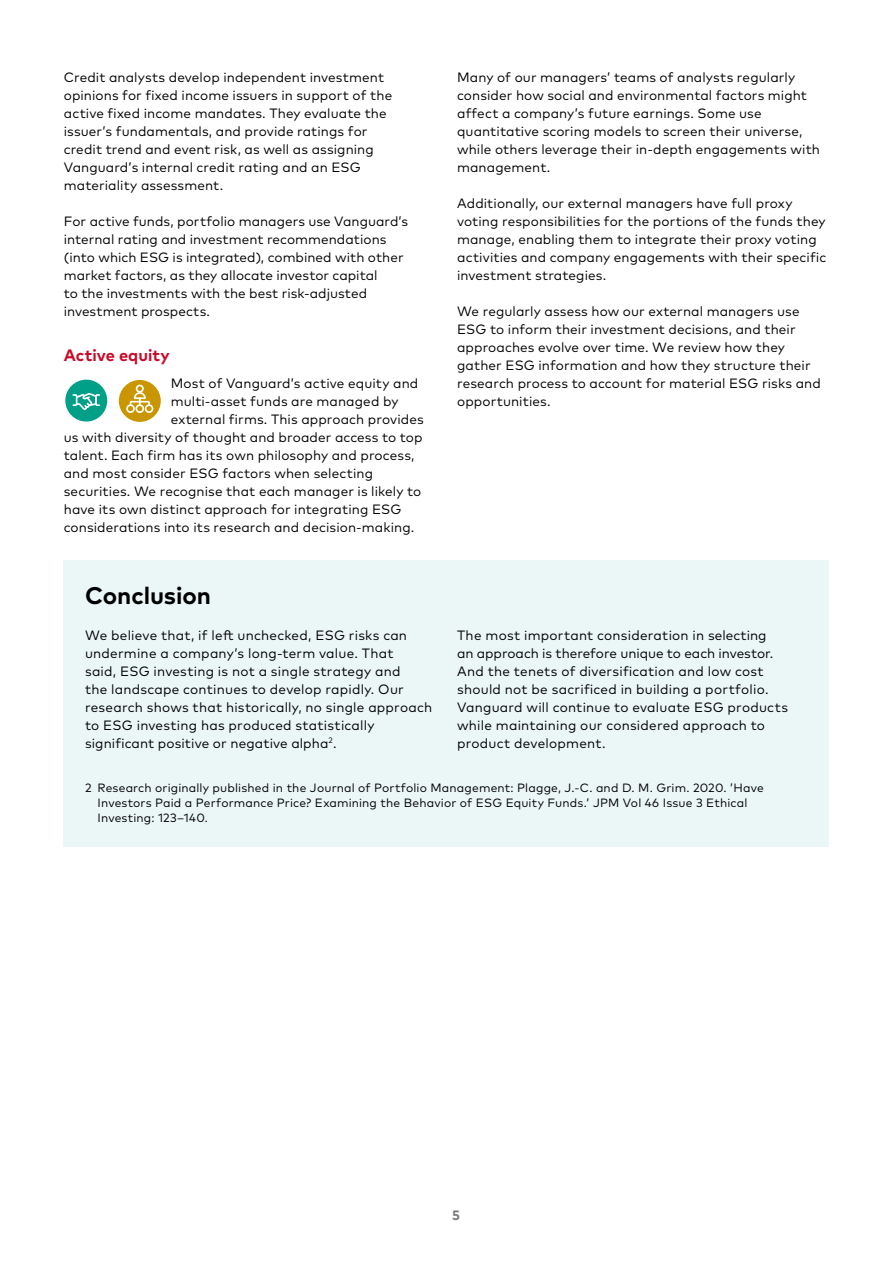
<style>
.page{position:relative;width:893px;height:1263px;background:#fff}
.page>*{position:absolute;margin:0;border:0;box-sizing:border-box;transform-origin:0 0}
.t1{font:700 24px "Mark Pro";letter-spacing:-.005em;color:#000}
.t2{font:700 16.5px "Mark Pro";letter-spacing:.005em;color:#ca0928}
.t3{font:13.5px/18px "Mark Pro";letter-spacing:.01em;color:#000}
.t4{font:700 13.5px "Mark Pro";color:#777776}
.t5{font:12px/15px "Mark Pro";letter-spacing:.015em;color:#000}
</style>
<div class="page">
<div style="left:65px;top:380px;width:42px;height:41px;background:#009f88;border-radius:50%"></div>
<svg style="left:72px;top:393px;width:28px;height:17px"></svg>
<div style="left:119px;top:380px;width:42px;height:42px;background:#ca9600;border-radius:50%"></div>
<div style="left:126px;top:404px;width:9px;height:9px;border:2px solid #fff;border-radius:50%"></div>
<div style="left:135px;top:404px;width:9px;height:9px;border:2px solid #fff;border-radius:50%"></div>
<div style="left:145px;top:404px;width:8px;height:9px;border:2px solid #fff;border-radius:50%"></div>
<svg style="left:129px;top:391px;width:22px;height:16px"></svg>
<div style="left:136px;top:385px;width:8px;height:8px;border:2px solid #fff;border-radius:50%"></div>
<div style="left:64px;top:560px;width:765px;height:287px;background:#ebf6f6"></div>
<p class="t3" style="left:64px;top:67px;width:330px">Credit analysts develop independent investment opinions for fixed income issuers in support of the active fixed income mandates. They evaluate the issuer’s fundamentals, and provide ratings for credit trend and event risk, as well as assigning Vanguard’s internal credit rating and an ESG materiality assessment.</p>
<p class="t3" style="left:64px;top:211px;width:346px">For active funds, portfolio managers use Vanguard’s internal rating and investment recommendations (into which ESG is integrated), combined with other market factors, as they allocate investor capital<br>to the investments with the best risk-adjusted investment prospects.</p>
<p class="t2" style="left:64px;top:342px;width:107px">Active equity</p>
<p class="t3" style="left:171px;top:373px;width:249px">Most of Vanguard’s active equity and</p>
<p class="t3" style="left:171px;top:391px;width:229px">multi-asset funds are managed by</p>
<p class="t3" style="left:171px;top:409px;width:254px">external firms. This approach provides</p>
<p class="t3" style="left:64px;top:427px;width:360px">us with diversity of thought and broader access to top</p>
<p class="t3" style="left:64px;top:445px;width:352px">talent. Each firm has its own philosophy and process,</p>
<p class="t3" style="left:64px;top:463px;width:311px">and most consider ESG factors when selecting</p>
<p class="t3" style="left:64px;top:481px;width:359px">securities. We recognise that each manager is likely to</p>
<p class="t3" style="left:64px;top:499px;width:339px">have its own distinct approach for integrating ESG</p>
<p class="t3" style="left:64px;top:517px;width:352px">considerations into its research and decision-making.</p>
<p class="t3" style="left:457px;top:67px;width:364px">Many of our managers’ teams of analysts regularly consider how social and environmental factors might affect a company’s future earnings. Some use quantitative scoring models to screen their universe, while others leverage their in-depth engagements with management.</p>
<p class="t3" style="left:457px;top:193px;width:371px">Additionally, our external managers have full proxy voting responsibilities for the portions of the funds they manage, enabling them to integrate their proxy voting activities and company engagements with their specific investment strategies.</p>
<p class="t3" style="left:457px;top:301px;width:365px">We regularly assess how our external managers use ESG to inform their investment decisions, and their approaches evolve over time. We review how they gather ESG information and how they structure their research process to account for material ESG risks and opportunities.</p>
<h1 class="t1" style="left:85px;top:577px;width:127px">Conclusion</h1>
<p class="t3" style="left:85px;top:625px;width:349px">We believe that, if left unchecked, ESG risks can undermine a company’s long-term value. That<br>said, ESG investing is not a single strategy and<br>the landscape continues to develop rapidly. Our research shows that historically, no single approach to ESG investing has produced statistically significant positive or negative alpha<sup>2</sup>.</p>
<p class="t3" style="left:457px;top:625px;width:332px">The most important consideration in selecting<br>an approach is therefore unique to each investor.<br>And the tenets of diversification and low cost should not be sacrificed in building a portfolio.<br>Vanguard will continue to evaluate ESG products while maintaining our considered approach to product development.</p>
<p class="t5" style="left:98px;top:780px;width:668px;text-indent:-13px">2 Research originally published in the Journal of Portfolio Management: Plagge, J.-C. and D. M. Grim. 2020. ’Have<br>Investors Paid a Performance Price? Examining the Behavior of ESG Equity Funds.’ JPM Vol 46 Issue 3 Ethical<br>Investing: 123–140.</p>
<p class="t4" style="left:452px;top:1205px;width:9px">5</p>
</div>
